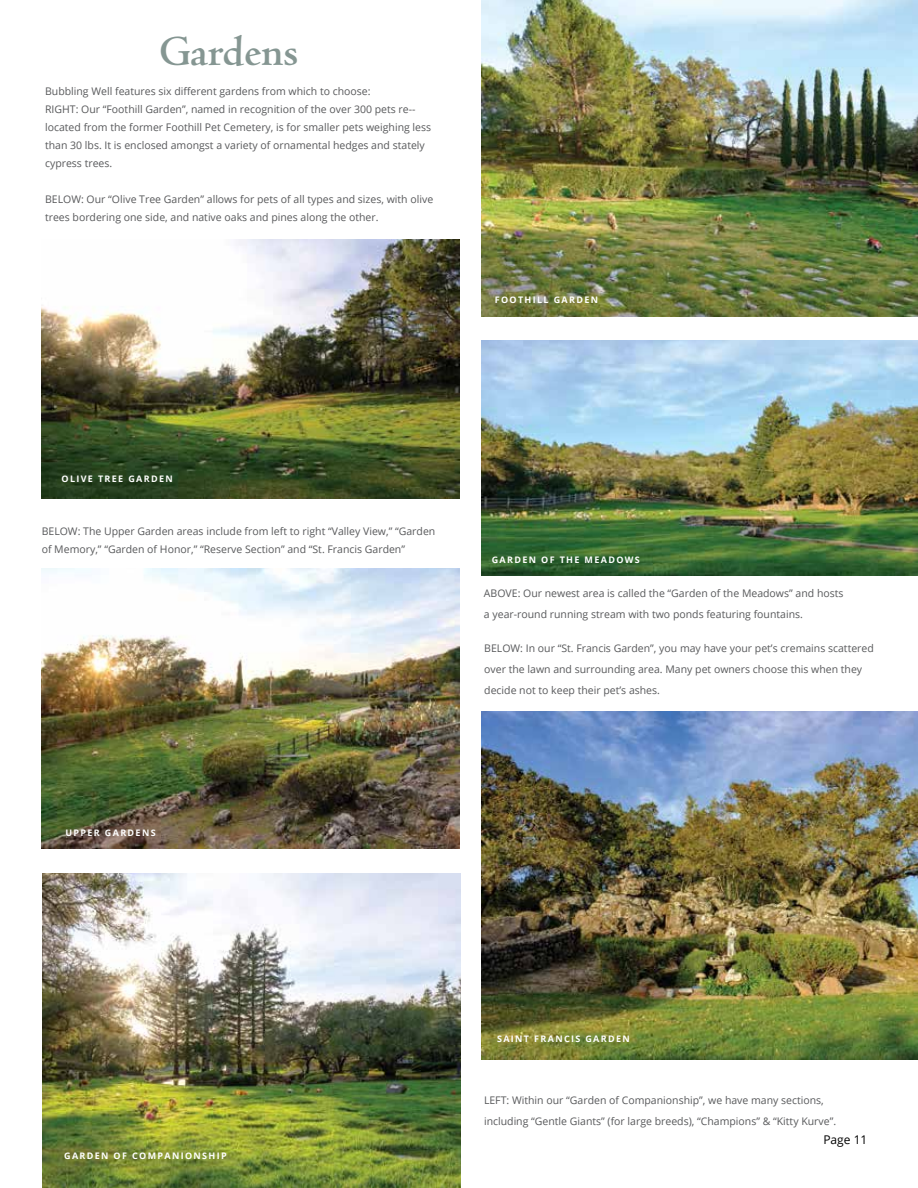
<style>
.page{position:relative;width:918px;height:1188px;background:#fff}
.page>*{position:absolute;margin:0;border:0;box-sizing:border-box;transform-origin:0 0}
.t1{font:700 45px "Centaur";color:#859692}
.t2{font:12px "Open Sans";color:#000}
.t3{font:10.5px/18px "Open Sans";color:#58595b}
.t4{font:700 9px "Open Sans";letter-spacing:.15em;color:#fff}
</style>
<div class="page">
<img style="left:42px;top:874px;width:418px;height:314px">
<img style="left:42px;top:239px;width:417px;height:259px">
<img style="left:482px;top:711px;width:436px;height:348px">
<img style="left:482px;top:340px;width:436px;height:235px">
<img style="left:42px;top:569px;width:417px;height:279px">
<img style="left:482px;top:0;width:436px;height:317px">
<h1 class="t1" style="left:160px;top:27px;width:140px">Gardens</h1>
<p class="t3" style="left:45px;top:82px;width:388px">Bubbling Well features six different gardens from which to choose:<br>RIGHT: Our “Foothill Garden”, named in recognition of the over 300 pets re-- located from the former Foothill Pet Cemetery, is for smaller pets weighing less than 30 lbs. It is enclosed amongst a variety of ornamental hedges and stately cypress trees.</p>
<p class="t3" style="left:45px;top:190px;width:390px">BELOW: Our “Olive Tree Garden” allows for pets of all types and sizes, with olive trees bordering one side, and native oaks and pines along the other.</p>
<p class="t4" style="left:495px;top:293px;width:105px">FOOTHILL GARDEN</p>
<p class="t4" style="left:61px;top:472px;width:113px">OLIVE TREE GARDEN</p>
<p class="t3" style="left:42px;top:522px;width:395px">BELOW: The Upper Garden areas include from left to right “Valley View,” “Garden of Memory,” “Garden of Honor,” “Reserve Section” and “St. Francis Garden”</p>
<p class="t4" style="left:492px;top:554px;width:150px">GARDEN OF THE MEADOWS</p>
<p class="t3" style="left:484px;top:583px;width:361px;line-height:21px">ABOVE: Our newest area is called the “Garden of the Meadows” and hosts a year-round running stream with two ponds featuring fountains.</p>
<p class="t3" style="left:484px;top:637px;width:391px;line-height:21px">BELOW: In our “St. Francis Garden”, you may have your pet’s cremains scattered over the lawn and surrounding area. Many pet owners choose this when they decide not to keep their pet’s ashes.</p>
<p class="t4" style="left:65px;top:826px;width:92px">UPPER GARDENS</p>
<p class="t4" style="left:64px;top:1150px;width:164px">GARDEN OF COMPANIONSHIP</p>
<p class="t4" style="left:497px;top:1033px;width:134px">SAINT FRANCIS GARDEN</p>
<p class="t3" style="left:484px;top:1089px;width:354px;line-height:21px">LEFT: Within our “Garden of Companionship”, we have many sections, including “Gentle Giants” (for large breeds), “Champions” &amp; “Kitty Kurve”.</p>
<p class="t2" style="left:823px;top:1131px;width:46px">Page 11</p>
</div>
